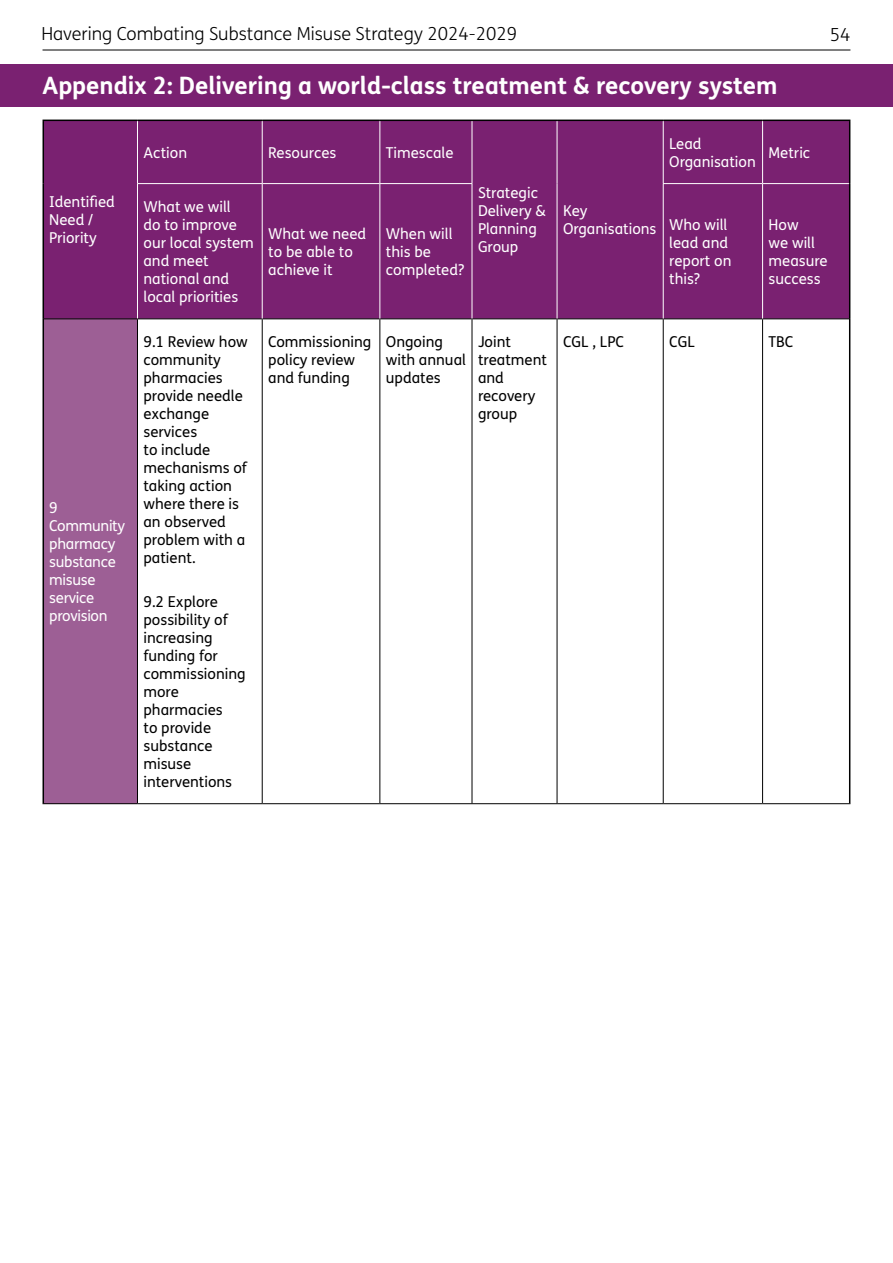
<style>
.page{position:relative;width:893px;height:1263px;background:#fff}
.page>*{position:absolute;margin:0;border:0;box-sizing:border-box;transform-origin:0 0}
.t1{font:700 24px "FS Me";color:#fff}
.t2{font:300 18px "FS Me";color:#000}
.t3{font:15px/18px "FS Me";color:#000}
.t4{font:15px/18px "FS Me";color:#fff}
.t5{font:15px/18px "FS Me";letter-spacing:-.02em;color:#fff}
</style>
<div class="page">
<div style="left:44px;top:121px;width:805px;height:197px;background:#7a2171"></div>
<div style="left:43px;top:319px;width:94px;height:485px;background:#9d5f95"></div>
<svg style="left:138px;top:319px;width:711px;height:484px"></svg>
<hr style="left:137px;top:318px;width:125px;height:1px;background:#000">
<hr style="left:262px;top:318px;width:118px;height:1px;background:#000">
<hr style="left:262px;top:319px;width:1px;height:484px;background:#000">
<hr style="left:380px;top:318px;width:92px;height:1px;background:#000">
<hr style="left:379px;top:319px;width:1px;height:484px;background:#000">
<hr style="left:472px;top:318px;width:85px;height:1px;background:#000">
<hr style="left:472px;top:319px;width:1px;height:484px;background:#000">
<hr style="left:557px;top:318px;width:106px;height:1px;background:#000">
<hr style="left:557px;top:319px;width:1px;height:484px;background:#000">
<hr style="left:663px;top:318px;width:100px;height:1px;background:#000">
<hr style="left:663px;top:319px;width:1px;height:484px;background:#000">
<hr style="left:763px;top:318px;width:86px;height:1px;background:#000">
<hr style="left:762px;top:319px;width:1px;height:484px;background:#000">
<hr style="left:43px;top:803px;width:94px;height:1px;background:#000">
<hr style="left:137px;top:803px;width:125px;height:1px;background:#000">
<hr style="left:262px;top:803px;width:118px;height:1px;background:#000">
<hr style="left:380px;top:803px;width:92px;height:1px;background:#000">
<hr style="left:472px;top:803px;width:85px;height:1px;background:#000">
<hr style="left:557px;top:803px;width:106px;height:1px;background:#000">
<hr style="left:663px;top:803px;width:100px;height:1px;background:#000">
<hr style="left:763px;top:803px;width:87px;height:1px;background:#000">
<hr style="left:137px;top:121px;width:1px;height:62px;background:#fff">
<hr style="left:262px;top:121px;width:1px;height:62px;background:#fff">
<hr style="left:379px;top:121px;width:1px;height:62px;background:#fff">
<hr style="left:472px;top:121px;width:1px;height:62px;background:#fff">
<hr style="left:557px;top:121px;width:1px;height:63px;background:#fff">
<hr style="left:663px;top:121px;width:1px;height:62px;background:#fff">
<hr style="left:762px;top:121px;width:1px;height:62px;background:#fff">
<hr style="left:137px;top:183px;width:125px;height:1px;background:#fff">
<hr style="left:137px;top:184px;width:1px;height:134px;background:#fff">
<hr style="left:262px;top:183px;width:118px;height:1px;background:#fff">
<hr style="left:262px;top:184px;width:1px;height:134px;background:#fff">
<hr style="left:380px;top:183px;width:92px;height:1px;background:#fff">
<hr style="left:379px;top:184px;width:1px;height:134px;background:#fff">
<hr style="left:472px;top:184px;width:1px;height:134px;background:#fff">
<hr style="left:557px;top:184px;width:1px;height:134px;background:#fff">
<hr style="left:663px;top:183px;width:100px;height:1px;background:#fff">
<hr style="left:663px;top:184px;width:1px;height:134px;background:#fff">
<hr style="left:763px;top:183px;width:86px;height:1px;background:#fff">
<hr style="left:762px;top:184px;width:1px;height:134px;background:#fff">
<hr style="left:44px;top:318px;width:93px;height:1px;background:#000">
<hr style="left:137px;top:319px;width:1px;height:484px;background:#000">
<hr style="left:43px;top:120px;width:94px;height:1px;background:#000">
<hr style="left:43px;top:121px;width:1px;height:63px;background:#000">
<hr style="left:43px;top:184px;width:1px;height:135px;background:#000">
<hr style="left:137px;top:120px;width:125px;height:1px;background:#000">
<hr style="left:262px;top:120px;width:118px;height:1px;background:#000">
<hr style="left:380px;top:120px;width:92px;height:1px;background:#000">
<hr style="left:472px;top:120px;width:85px;height:1px;background:#000">
<hr style="left:557px;top:120px;width:106px;height:1px;background:#000">
<hr style="left:663px;top:120px;width:100px;height:1px;background:#000">
<hr style="left:763px;top:120px;width:87px;height:1px;background:#000">
<hr style="left:849px;top:121px;width:1px;height:63px;background:#000">
<hr style="left:849px;top:184px;width:1px;height:135px;background:#000">
<hr style="left:43px;top:319px;width:1px;height:484px;background:#000">
<hr style="left:849px;top:319px;width:1px;height:484px;background:#000">
<div style="left:0;top:64px;width:893px;height:42px;background:#7a2171"></div>
<hr style="left:43px;top:50px;width:807px;height:1px;background:#000">
<p class="t2" style="left:41px;top:21px;width:477px">Havering Combating Substance Misuse Strategy 2024-2029</p>
<p class="t1" style="left:43px;top:67px;width:737px">Appendix 2: Delivering a world-class treatment &amp; recovery system</p>
<p class="t4" style="left:49px;top:193px;width:67px">Identified<br>Need /<br>Priority</p>
<p class="t5" style="left:49px;top:499px;width:77px">9<br>Community pharmacy substance misuse service provision</p>
<p class="t4" style="left:143px;top:144px;width:45px">Action</p>
<p class="t4" style="left:268px;top:144px;width:70px">Resources</p>
<p class="t4" style="left:386px;top:144px;width:69px">Timescale</p>
<p class="t4" style="left:669px;top:135px;width:88px">Lead<br>Organisation</p>
<p class="t4" style="left:769px;top:144px;width:43px">Metric</p>
<p class="t4" style="left:143px;top:198px;width:112px">What we will<br>do to improve our local system and meet national and local priorities</p>
<p class="t3" style="left:143px;top:333px;width:106px">9.1 Review how community pharmacies provide needle exchange services<br>to include mechanisms of taking action where there is an observed problem with a patient.</p>
<p class="t3" style="left:143px;top:593px;width:104px">9.2 Explore possibility of increasing funding for commissioning more pharmacies<br>to provide substance misuse interventions</p>
<p class="t4" style="left:478px;top:184px;width:69px">Strategic<br>Delivery &amp;<br>Planning<br>Group</p>
<p class="t4" style="left:563px;top:202px;width:95px">Key<br>Organisations</p>
<p class="t4" style="left:268px;top:225px;width:100px">What we need to be able to achieve it</p>
<p class="t4" style="left:386px;top:225px;width:80px">When will this be completed?</p>
<p class="t4" style="left:669px;top:216px;width:64px">Who will lead and report on this?</p>
<p class="t4" style="left:769px;top:216px;width:61px">How<br>we will measure success</p>
<p class="t3" style="left:268px;top:333px;width:105px">Commissioning policy review and funding</p>
<p class="t3" style="left:386px;top:333px;width:82px">Ongoing with annual updates</p>
<p class="t3" style="left:478px;top:333px;width:70px">Joint treatment and recovery group</p>
<p class="t3" style="left:563px;top:333px;width:63px">CGL , LPC</p>
<p class="t3" style="left:669px;top:333px;width:27px">CGL</p>
<p class="t3" style="left:769px;top:333px;width:26px">TBC</p>
</div>
